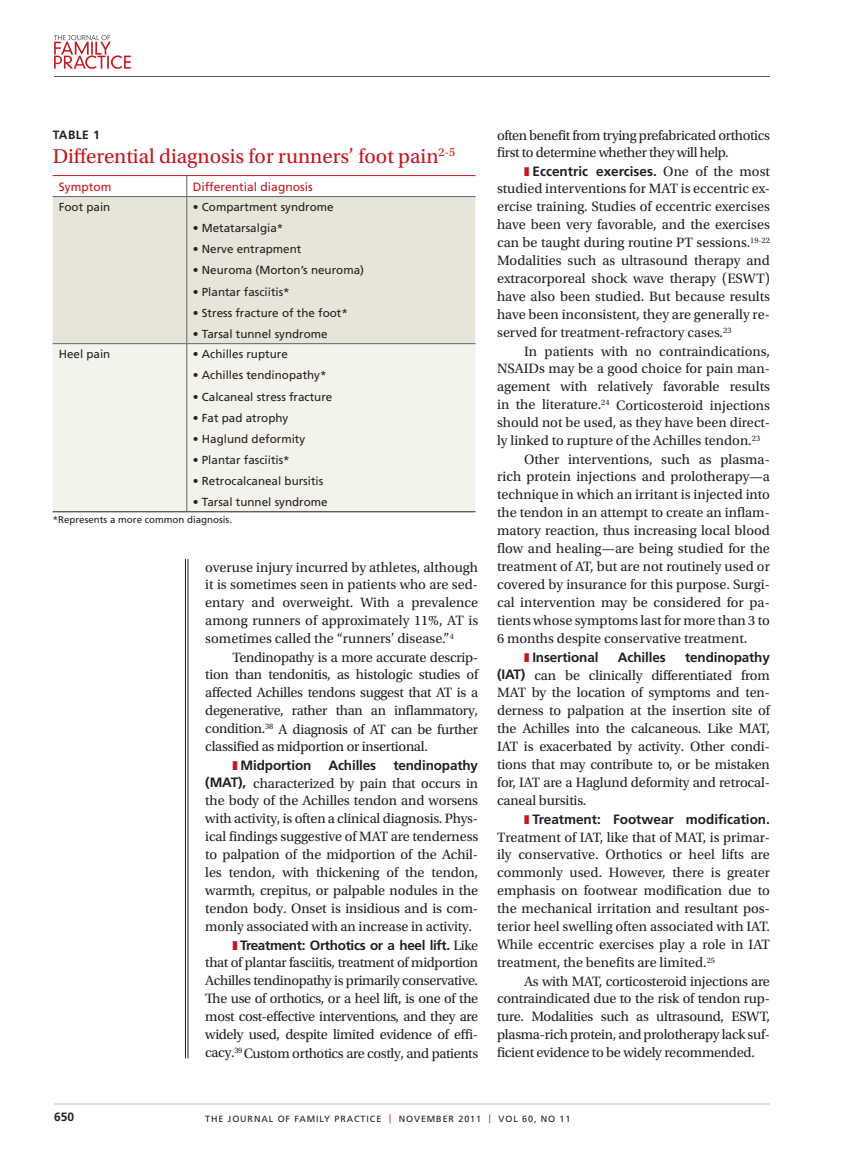
<style>
.page{position:relative;width:851px;height:1161px;background:#fff}
.page>*{position:absolute;margin:0;border:0;box-sizing:border-box;transform-origin:0 0}
.t1{font:21px "Utopia Std";color:#c4161c}
.t2{font:14.25px/18px "Utopia Std";color:#231f20;text-align:justify}
.t3{font:14.25px/18px "Utopia Std";letter-spacing:-.025em;color:#231f20}
.t4{font:700 13.5px "Frutiger LT Std";letter-spacing:-.01em;color:#231f20}
.t5{font:12px "Frutiger LT Std";color:#c4161c}
.t6{font:700 12px "Frutiger LT Std";letter-spacing:.02em;color:#231f20}
.t7{font:11.7px "Frutiger LT Std";color:#231f20}
.t8{font:9.75px "Frutiger LT Std";color:#231f20}
.t9{font:9px "Frutiger LT Std";letter-spacing:.1em;color:#231f20}
.s1{font-family:"Frutiger LT Std";font-weight:700;font-size:13.5px}
.s2{font-family:"Utopia Std";font-weight:400;font-size:14.25px}
.s3{color:#c4161c}
</style>
<div class="page">
<hr style="left:54px;top:1104px;width:716px;height:1px;background:#bcbec0">
<svg style="left:54px;top:35px;width:77px;height:34px"></svg>
<hr style="left:54px;top:76px;width:716px;height:1px;background:#58595b">
<hr style="left:188px;top:559px;width:1px;height:499px;background:#231f20">
<hr style="left:185px;top:559px;width:1px;height:499px;background:#231f20">
<div style="left:53px;top:197px;width:422px;height:146px;background:#e7e5d8"></div>
<div style="left:53px;top:344px;width:422px;height:167px;background:#f3f2eb"></div>
<hr style="left:53px;top:175px;width:134px;height:1px;background:#c4161c">
<hr style="left:187px;top:175px;width:288px;height:1px;background:#c4161c">
<hr style="left:53px;top:511px;width:134px;height:1px;background:#231f20">
<hr style="left:187px;top:511px;width:288px;height:1px;background:#231f20">
<svg style="left:186px;top:176px;width:1px;height:20px"></svg>
<hr style="left:186px;top:197px;width:1px;height:146px;background:#636466">
<hr style="left:186px;top:344px;width:1px;height:167px;background:#636466">
<hr style="left:53px;top:343px;width:134px;height:1px;background:#636466">
<hr style="left:187px;top:343px;width:288px;height:1px;background:#636466">
<hr style="left:53px;top:196px;width:134px;height:1px;background:#636466">
<hr style="left:187px;top:196px;width:288px;height:1px;background:#636466">
<p class="t6" style="left:53px;top:127px;width:49px">TABLE 1</p>
<h1 class="t1" style="left:53px;top:145px;width:404px">Differential diagnosis for runners’ foot pain<sup>2-5</sup></h1>
<p class="t5" style="left:59px;top:179px;width:54px">Symptom</p>
<p class="t5" style="left:193px;top:179px;width:121px">Differential diagnosis</p>
<p class="t7" style="left:59px;top:200px;width:53px">Foot pain</p>
<p class="t7" style="left:193px;top:200px;width:142px">• Compartment syndrome</p>
<p class="t7" style="left:193px;top:221px;width:92px">• Metatarsalgia*</p>
<p class="t7" style="left:193px;top:242px;width:110px">• Nerve entrapment</p>
<p class="t7" style="left:193px;top:264px;width:173px">• Neuroma (Morton’s neuroma)</p>
<p class="t7" style="left:193px;top:285px;width:98px">• Plantar fasciitis*</p>
<p class="t7" style="left:193px;top:306px;width:157px">• Stress fracture of the foot*</p>
<p class="t7" style="left:193px;top:327px;width:136px">• Tarsal tunnel syndrome</p>
<p class="t7" style="left:59px;top:347px;width:53px">Heel pain</p>
<p class="t7" style="left:193px;top:347px;width:96px">• Achilles rupture</p>
<p class="t7" style="left:193px;top:369px;width:135px">• Achilles tendinopathy*</p>
<p class="t7" style="left:193px;top:390px;width:141px">• Calcaneal stress fracture</p>
<p class="t7" style="left:193px;top:411px;width:97px">• Fat pad atrophy</p>
<p class="t7" style="left:193px;top:432px;width:114px">• Haglund deformity</p>
<p class="t7" style="left:193px;top:453px;width:98px">• Plantar fasciitis*</p>
<p class="t7" style="left:193px;top:474px;width:132px">• Retrocalcaneal bursitis</p>
<p class="t7" style="left:193px;top:495px;width:136px">• Tarsal tunnel syndrome</p>
<p class="t8" style="left:53px;top:514px;width:181px">*Represents a more common diagnosis.</p>
<p class="t2" style="left:205px;top:558px;width:274px">overuse injury incurred by athletes, although it is sometimes seen in patients who are sed&shy;entary and overweight. With a prevalence among runners of approximately 11%, AT is sometimes called the “runners’ disease.”<sup>4</sup></p>
<p class="t2" style="left:205px;top:648px;width:274px;text-indent:27px">Tendinopathy is a more accurate descrip&shy;tion than tendonitis, as histologic studies of affected Achilles tendons suggest that AT is a degenerative, rather than an inflammatory, condition.<sup>38</sup> A diagnosis of AT can be further classified as midportion or insertional.</p>
<p class="t4" style="left:240px;top:757px;width:72px">Midportion</p>
<p class="t4" style="left:328px;top:757px;width:49px">Achilles</p>
<p class="t4" style="left:393px;top:757px;width:86px">tendinopathy</p>
<p class="t2" style="left:205px;top:774px;width:274px"><span class="s1">(MAT),</span> characterized by pain that occurs in the body of the Achilles tendon and worsens with activity, is often a clinical diagnosis. Phys&shy;ical findings suggestive of MAT are tenderness to palpation of the midportion of the Achil&shy;les tendon, with thickening of the tendon, warmth, crepitus, or palpable nodules in the tendon body. Onset is insidious and is com&shy;monly associated with an increase in activity.</p>
<p class="t4" style="left:240px;top:937px;width:239px">Treatment: Orthotics or a heel lift. <span class="s2">Like</span></p>
<p class="t2" style="left:205px;top:954px;width:274px">that of plantar fasciitis, treatment of midportion Achilles tendinopathy is primarily conservative.<br>The use of orthotics, or a heel lift, is one of the most cost-effective interventions, and they are widely used, despite limited evidence of effi&shy;cacy.<sup>39</sup> Custom orthotics are costly, and patients</p>
<p class="t3" style="left:497px;top:126px;width:274px">often benefit from trying prefabricated orthotics first to determine whether they will help.</p>
<p class="t4" style="left:532px;top:163px;width:239px">Eccentric exercises. <span class="s2">One of the most</span></p>
<p class="t2" style="left:497px;top:180px;width:274px">studied interventions for MAT is eccentric ex&shy;ercise training. Studies of eccentric exercises have been very favorable, and the exercises can be taught during routine PT sessions.<sup>19-22<br></sup>Modalities such as ultrasound therapy and extracorporeal shock wave therapy (ESWT) have also been studied. But because results have been inconsistent, they are generally re&shy;served for treatment-refractory cases.<sup>23</sup></p>
<p class="t2" style="left:524px;top:342px;width:247px">In patients with no contraindications,</p>
<p class="t2" style="left:497px;top:360px;width:274px">NSAIDs may be a good choice for pain man-</p>
<p class="t2" style="left:497px;top:378px;width:274px">agement with relatively favorable results</p>
<p class="t2" style="left:497px;top:396px;width:274px">in the literature.<sup>24</sup> Corticosteroid injections</p>
<p class="t2" style="left:497px;top:414px;width:274px">should not be used, as they have been direct-</p>
<p class="t2" style="left:497px;top:432px;width:264px">ly linked to rupture of the Achilles tendon.<sup>23</sup></p>
<p class="t2" style="left:524px;top:450px;width:247px">Other interventions, such as plasma-</p>
<p class="t2" style="left:497px;top:468px;width:274px">rich protein injections and prolotherapy—a</p>
<p class="t2" style="left:497px;top:486px;width:274px">technique in which an irritant is injected into</p>
<p class="t2" style="left:497px;top:504px;width:274px">the tendon in an attempt to create an inflam-</p>
<p class="t2" style="left:497px;top:522px;width:274px">matory reaction, thus increasing local blood</p>
<p class="t2" style="left:497px;top:540px;width:274px">flow and healing—are being studied for the</p>
<p class="t2" style="left:497px;top:558px;width:274px">treatment of AT, but are not routinely used or</p>
<p class="t2" style="left:497px;top:576px;width:274px">covered by insurance for this purpose. Surgi-</p>
<p class="t2" style="left:497px;top:594px;width:274px">cal intervention may be considered for pa-</p>
<p class="t2" style="left:497px;top:612px;width:274px">tients whose symptoms last for more than 3 to</p>
<p class="t2" style="left:497px;top:630px;width:252px">6 months despite conservative treatment.</p>
<p class="t4" style="left:532px;top:649px;width:68px">Insertional</p>
<p class="t4" style="left:618px;top:649px;width:49px">Achilles</p>
<p class="t4" style="left:685px;top:649px;width:86px">tendinopathy</p>
<p class="t2" style="left:497px;top:666px;width:274px"><span class="s1">(IAT)</span> can be clinically differentiated from MAT by the location of symptoms and ten&shy;derness to palpation at the insertion site of the Achilles into the calcaneous. Like MAT, IAT is exacerbated by activity. Other condi&shy;tions that may contribute to, or be mistaken for, IAT are a Haglund deformity and retrocal&shy;caneal bursitis.</p>
<p class="t4" style="left:532px;top:811px;width:239px">Treatment: Footwear modification.</p>
<p class="t2" style="left:497px;top:828px;width:274px">Treatment of IAT, like that of MAT, is primar&shy;ily conservative. Orthotics or heel lifts are commonly used. However, there is greater emphasis on footwear modification due to the mechanical irritation and resultant pos&shy;terior heel swelling often associated with IAT.<br>While eccentric exercises play a role in IAT treatment, the benefits are limited.<sup>25</sup></p>
<p class="t2" style="left:497px;top:972px;width:274px;text-indent:27px">As with MAT, corticosteroid injections are contraindicated due to the risk of tendon rup&shy;ture. Modalities such as ultrasound, ESWT, plasma-rich protein, and prolotherapy lack suf&shy;ficient evidence to be widely recommended.</p>
<p class="t6" style="left:54px;top:1110px;width:22px">650</p>
<p class="t9" style="left:205px;top:1113px;width:366px">The Journal of Family Practice <span class="s3">|</span> November 2011 <span class="s3">|</span> Vol 60, No 11</p>
</div>
